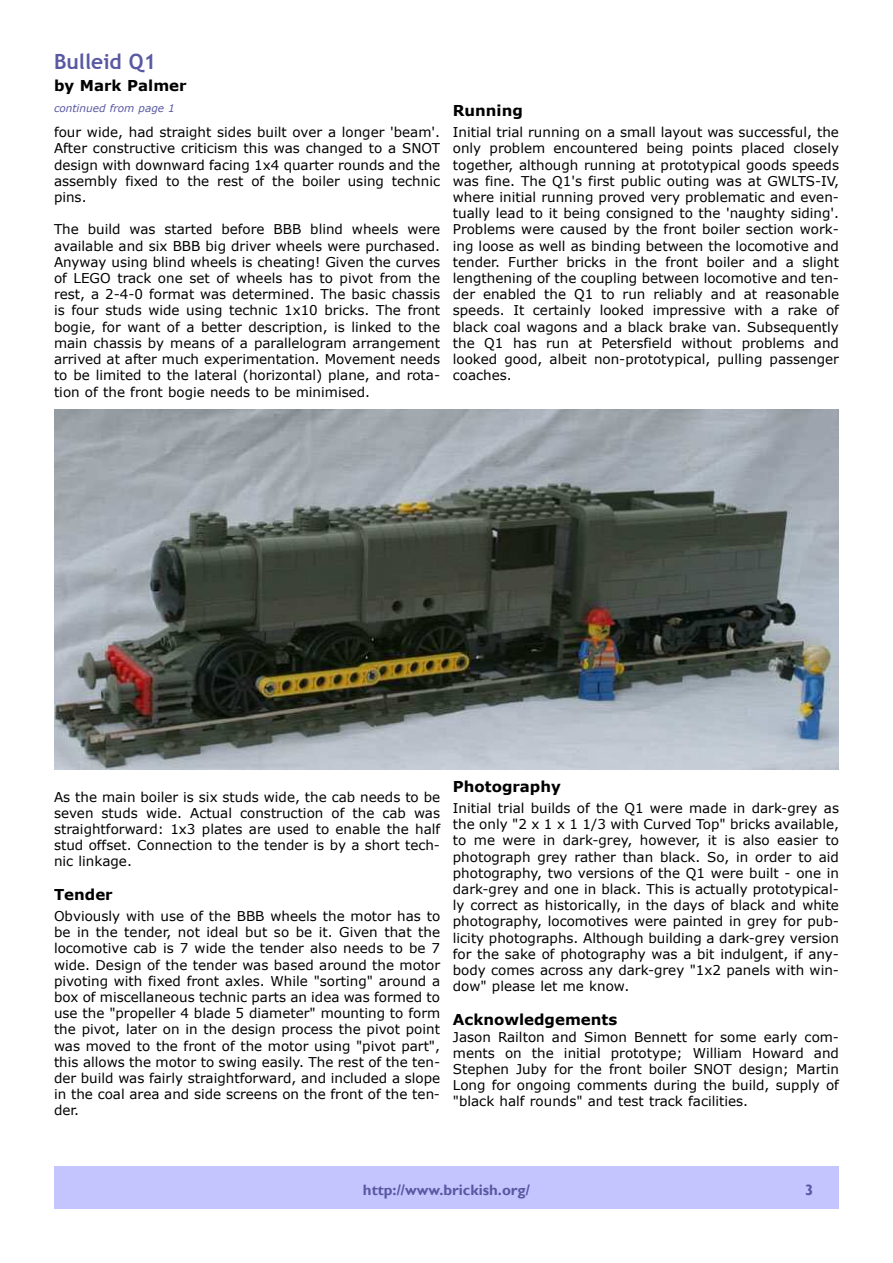
<style>
.page{position:relative;width:893px;height:1263px;background:#fff}
.page>*{position:absolute;margin:0;border:0;box-sizing:border-box;transform-origin:0 0}
.t1{font:700 21px "Trebuchet MS";color:#5959a3}
.t2{font:700 15px "Verdana";color:#000}
.t3{font:700 15px "Gill Sans";color:#5959a3}
.t4{font:13.5px/16.2px "Verdana";color:#000;text-align:justify}
.t5{font:italic 10.5px "Verdana";color:#5959a3}
</style>
<div class="page">
<div style="left:54px;top:1166px;width:785px;height:43px;background:#c4c4ff"></div>
<img style="left:54px;top:410px;width:785px;height:360px">
<h1 class="t1" style="left:54px;top:50px;width:103px">Bulleid Q1</h1>
<p class="t2" style="left:54px;top:76px;width:134px">by Mark Palmer</p>
<p class="t5" style="left:54px;top:102px;width:122px">continued from page 1</p>
<p class="t4" style="left:54px;top:124px;width:388px">four wide, had straight sides built over a longer 'beam'.<br>After constructive criticism this was changed to a SNOT design with downward facing 1x4 quarter rounds and the assembly fixed to the rest of the boiler using technic pins.</p>
<p class="t4" style="left:54px;top:221px;width:388px">The build was started before BBB blind wheels were available and six BBB big driver wheels were purchased.<br>Anyway using blind wheels is cheating! Given the curves of LEGO track one set of wheels has to pivot from the rest, a 2-4-0 format was determined. The basic chassis is four studs wide using technic 1x10 bricks. The front bogie, for want of a better description, is linked to the main chassis by means of a parallelogram arrangement arrived at after much experimentation. Movement needs to be limited to the lateral (horizontal) plane, and rota&shy;tion of the front bogie needs to be minimised.</p>
<p class="t2" style="left:453px;top:101px;width:72px">Running</p>
<p class="t4" style="left:453px;top:124px;width:388px">Initial trial running on a small layout was successful, the only problem encountered being points placed closely together, although running at prototypical goods speeds was fine. The Q1's first public outing was at GWLTS-IV, where initial running proved very problematic and even&shy;tually lead to it being consigned to the 'naughty siding'.<br>Problems were caused by the front boiler section work&shy;ing loose as well as binding between the locomotive and tender. Further bricks in the front boiler and a slight lengthening of the coupling between locomotive and ten&shy;der enabled the Q1 to run reliably and at reasonable speeds. It certainly looked impressive with a rake of black coal wagons and a black brake van. Subsequently the Q1 has run at Petersfield without problems and looked good, albeit non-prototypical, pulling passenger coaches.</p>
<p class="t4" style="left:54px;top:788px;width:388px">As the main boiler is six studs wide, the cab needs to be seven studs wide. Actual construction of the cab was straightforward: 1x3 plates are used to enable the half stud offset. Connection to the tender is by a short tech&shy;nic linkage.</p>
<p class="t2" style="left:54px;top:885px;width:60px">Tender</p>
<p class="t4" style="left:54px;top:907px;width:388px">Obviously with use of the BBB wheels the motor has to be in the tender, not ideal but so be it. Given that the locomotive cab is 7 wide the tender also needs to be 7 wide. Design of the tender was based around the motor pivoting with fixed front axles. While "sorting" around a box of miscellaneous technic parts an idea was formed to use the "propeller 4 blade 5 diameter" mounting to form the pivot, later on in the design process the pivot point was moved to the front of the motor using "pivot part", this allows the motor to swing easily. The rest of the ten&shy;der build was fairly straightforward, and included a slope in the coal area and side screens on the front of the ten&shy;der.</p>
<p class="t2" style="left:453px;top:777px;width:110px">Photography</p>
<p class="t4" style="left:453px;top:799px;width:388px">Initial trial builds of the Q1 were made in dark-grey as the only "2 x 1 x 1 1/3 with Curved Top" bricks available, to me were in dark-grey, however, it is also easier to photograph grey rather than black. So, in order to aid photography, two versions of the Q1 were built - one in dark-grey and one in black. This is actually prototypical&shy;ly correct as historically, in the days of black and white photography, locomotives were painted in grey for pub&shy;licity photographs. Although building a dark-grey version for the sake of photography was a bit indulgent, if any&shy;body comes across any dark-grey "1x2 panels with win&shy;dow" please let me know.</p>
<p class="t2" style="left:453px;top:1010px;width:166px">Acknowledgements</p>
<p class="t4" style="left:453px;top:1028px;width:388px">Jason Railton and Simon Bennett for some early com&shy;ments on the initial prototype; William Howard and Stephen Juby for the front boiler SNOT design; Martin Long for ongoing comments during the build, supply of "black half rounds" and test track facilities.</p>
<p class="t3" style="left:363px;top:1181px;width:169px">http://www.brickish.org/</p>
<p class="t3" style="left:805px;top:1181px;width:10px">3</p>
</div>
